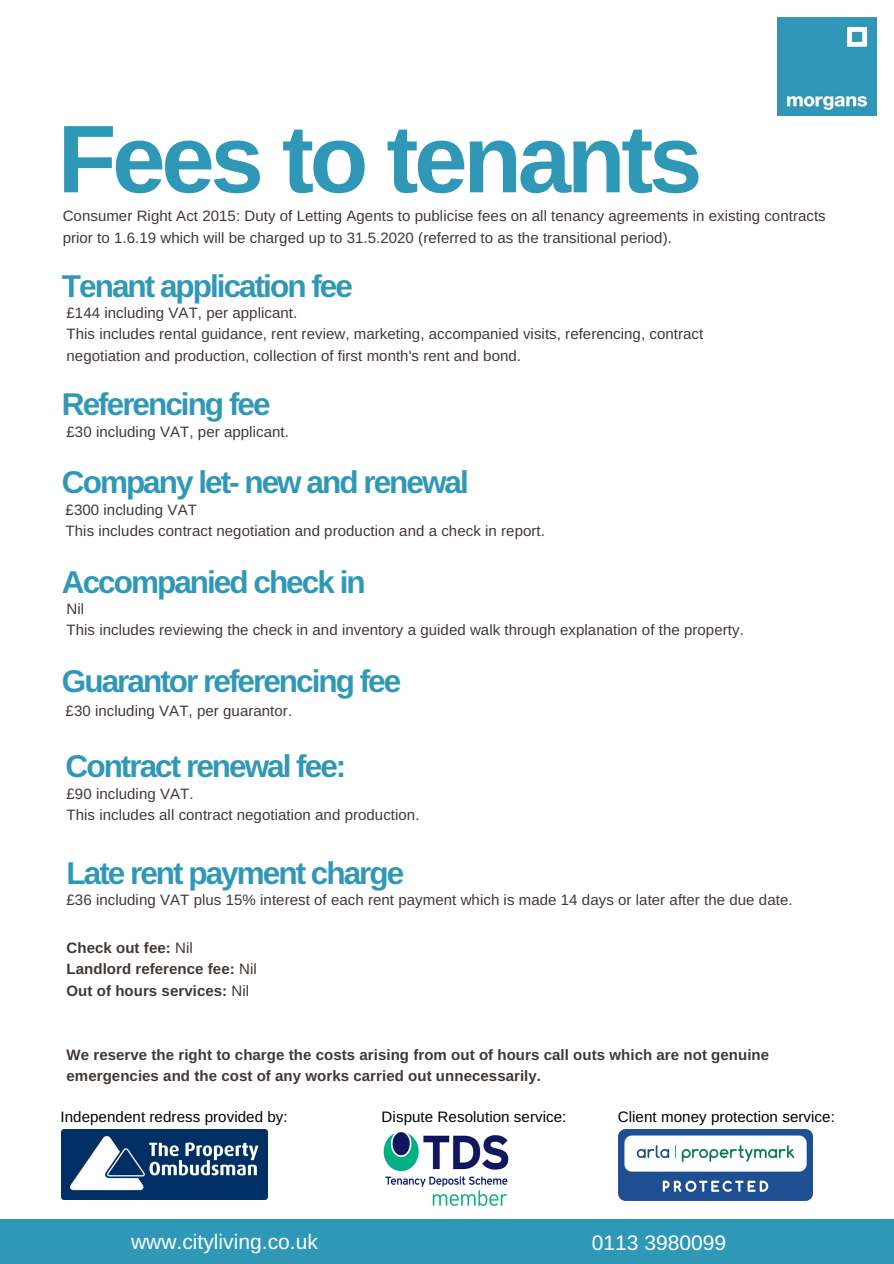
<style>
.page{position:relative;width:894px;height:1264px;background:#fff}
.page>*{position:absolute;margin:0;border:0;box-sizing:border-box;transform-origin:0 0}
.t1{font:700 96.15px "Arimo";letter-spacing:-.045em;color:#3098b7}
.t2{font:700 31.5px "Arimo";letter-spacing:-.065em;color:#3098b7}
.t3{font:21px "Arimo";color:#fff}
.t4{font:15.15px "Arimo";letter-spacing:.005em;color:#000}
.t5{font:15px/21.5px "Arimo";letter-spacing:.005em;color:#403835}
.t6{font:700 15px/21.5px "Arimo";letter-spacing:.005em;color:#403835}
.s1{font-weight:400}
</style>
<div class="page">
<div style="left:0;top:1219px;width:893px;height:44px;background:#3098b7"></div>
<img style="left:777px;top:17px;width:98px;height:98px">
<img style="left:383px;top:1132px;width:126px;height:74px">
<img style="left:62px;top:1129px;width:205px;height:70px">
<img style="left:618px;top:1129px;width:193px;height:71px">
<h1 class="t1" style="left:58px;top:105px;width:646px">Fees to tenants</h1>
<p class="t5" style="left:63px;top:205px;width:764px">Consumer Right Act 2015: Duty of Letting Agents to publicise fees on all tenancy agreements in existing contracts prior to 1.6.19 which will be charged up to 31.5.2020 (referred to as the transitional period).</p>
<h2 class="t2" style="left:62px;top:268px;width:292px">Tenant application fee</h2>
<p class="t5" style="left:67px;top:302px;width:638px">£144 including VAT, per applicant.<br>This includes rental guidance, rent review, marketing, accompanied visits, referencing, contract negotiation and production, collection of first month's rent and bond.</p>
<h2 class="t2" style="left:62px;top:386px;width:210px">Referencing fee</h2>
<p class="t5" style="left:67px;top:420px;width:224px">£30 including VAT, per applicant.</p>
<h2 class="t2" style="left:62px;top:465px;width:408px">Company let- new and renewal</h2>
<p class="t5" style="left:66px;top:498px;width:480px">£300 including VAT<br>This includes contract negotiation and production and a check in report.</p>
<h2 class="t2" style="left:62px;top:564px;width:305px">Accompanied check in</h2>
<p class="t5" style="left:67px;top:598px;width:678px">Nil<br>This includes reviewing the check in and inventory a guided walk through explanation of the property.</p>
<h2 class="t2" style="left:62px;top:663px;width:341px">Guarantor referencing fee</h2>
<p class="t5" style="left:66px;top:700px;width:228px">£30 including VAT, per guarantor.</p>
<h2 class="t2" style="left:66px;top:748px;width:282px">Contract renewal fee:</h2>
<p class="t5" style="left:67px;top:782px;width:354px">£90 including VAT.<br>This includes all contract negotiation and production.</p>
<h2 class="t2" style="left:67px;top:855px;width:339px">Late rent payment charge</h2>
<p class="t5" style="left:67px;top:889px;width:727px">£36 including VAT plus 15% interest of each rent payment which is made 14 days or later after the due date.</p>
<p class="t6" style="left:67px;top:937px;width:192px">Check out fee: <span class="s1">Nil<br></span>Landlord reference fee: <span class="s1">Nil<br></span>Out of hours services: <span class="s1">Nil</span></p>
<p class="t6" style="left:67px;top:1044px;width:704px">We reserve the right to charge the costs arising from out of hours call outs which are not genuine emergencies and the cost of any works carried out unnecessarily.</p>
<p class="t4" style="left:60px;top:1107px;width:229px">Independent redress provided by:</p>
<p class="t4" style="left:381px;top:1107px;width:186px">Dispute Resolution service:</p>
<p class="t4" style="left:617px;top:1107px;width:218px">Client money protection service:</p>
<h3 class="t3" style="left:131px;top:1229px;width:188px">www.cityliving.co.uk</h3>
<h3 class="t3" style="left:591px;top:1230px;width:136px">0113 3980099</h3>
</div>
